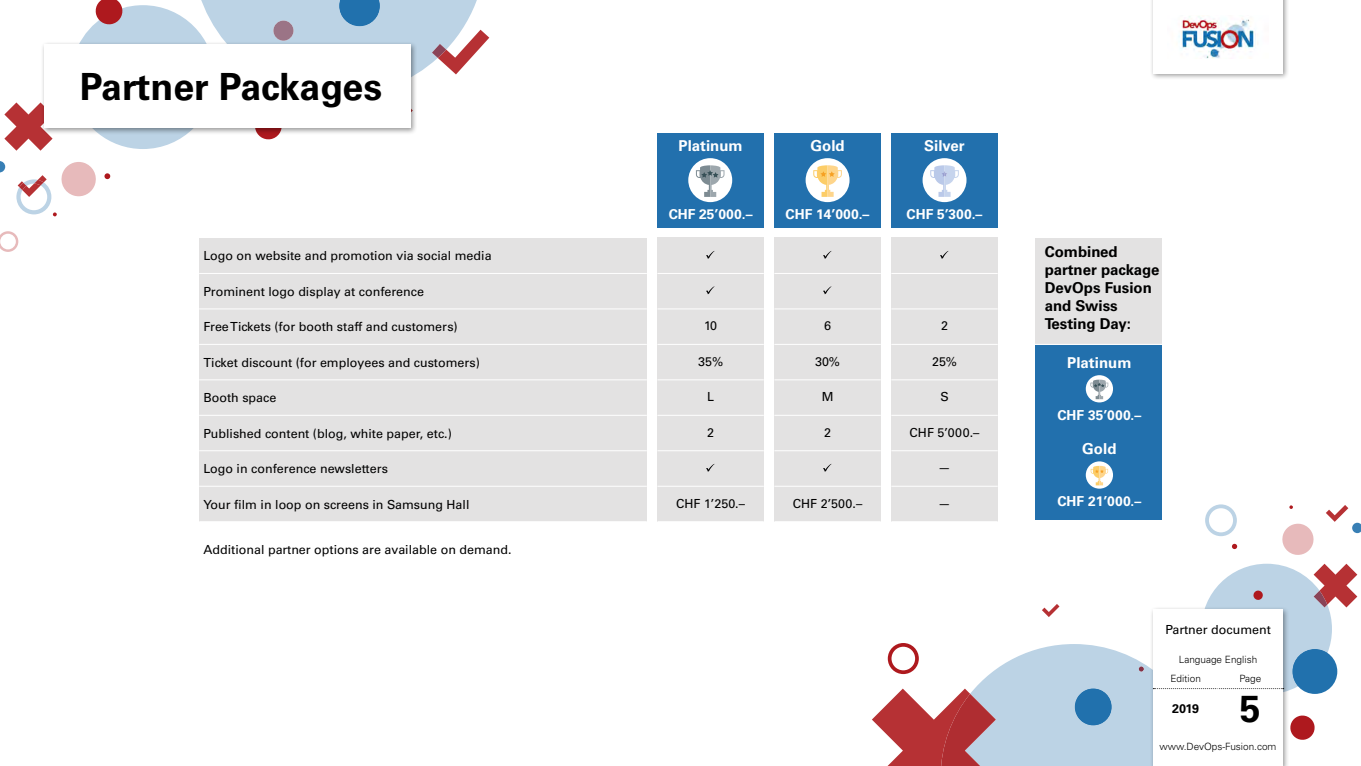
<style>
.page{position:relative;width:1361px;height:766px;background:#fff}
.page>*{position:absolute;margin:0;border:0;box-sizing:border-box;transform-origin:0 0}
.t1{font:700 37.5px "Univers LT Std";color:#000}
.t2{font:700 15px/18px "Univers LT Std";color:#000}
.t3{font:700 15px "Univers LT Std";color:#fff}
.t4{font:700 13.75px "Univers LT Std";color:#fff}
.t5{font:12.5px "Univers LT Std";color:#000}
.t6{font:700 12.5px "Univers LT Std";color:#000}
.t7{font:300 10px/19.9px "Univers LT Std";color:#000}
</style>
<div class="page">
<svg style="left:1205px;top:504px;width:32px;height:32px"></svg>
<svg style="left:1282px;top:523px;width:32px;height:31px"></svg>
<svg style="left:1326px;top:505px;width:35px;height:28px"></svg>
<svg style="left:1231px;top:543px;width:6px;height:6px"></svg>
<svg style="left:1289px;top:505px;width:4px;height:4px"></svg>
<svg style="left:0;top:161px;width:5px;height:11px"></svg>
<svg style="left:0;top:231px;width:18px;height:21px"></svg>
<svg style="left:4px;top:102px;width:49px;height:49px"></svg>
<svg style="left:104px;top:173px;width:6px;height:6px"></svg>
<svg style="left:16px;top:162px;width:80px;height:54px"></svg>
<svg style="left:81px;top:0;width:408px;height:149px"></svg>
<div style="left:41px;top:40px;width:376px;height:94px;background:#000;opacity:.4"></div>
<div style="left:44px;top:44px;width:366px;height:84px;background:#fff"></div>
<div style="left:199px;top:238px;width:448px;height:283px;background:#e3e2e2"></div>
<hr style="left:199px;top:273px;width:448px;height:1px;background:#fff">
<hr style="left:199px;top:486px;width:448px;height:1px;background:#fff">
<hr style="left:199px;top:379px;width:448px;height:1px;background:#fff">
<hr style="left:199px;top:308px;width:448px;height:1px;background:#fff">
<hr style="left:199px;top:415px;width:448px;height:1px;background:#fff">
<hr style="left:199px;top:344px;width:448px;height:1px;background:#fff">
<hr style="left:199px;top:450px;width:448px;height:1px;background:#fff">
<div style="left:657px;top:238px;width:107px;height:284px;background:#e3e2e2"></div>
<hr style="left:657px;top:273px;width:107px;height:1px;background:#fff">
<hr style="left:657px;top:486px;width:107px;height:1px;background:#fff">
<hr style="left:657px;top:379px;width:107px;height:1px;background:#fff">
<hr style="left:657px;top:308px;width:107px;height:1px;background:#fff">
<hr style="left:657px;top:521px;width:107px;height:1px;background:#fff">
<hr style="left:657px;top:415px;width:107px;height:1px;background:#fff">
<hr style="left:657px;top:344px;width:107px;height:1px;background:#fff">
<hr style="left:657px;top:450px;width:107px;height:1px;background:#fff">
<div style="left:774px;top:238px;width:107px;height:284px;background:#e3e2e2"></div>
<hr style="left:774px;top:273px;width:107px;height:1px;background:#fff">
<hr style="left:774px;top:486px;width:107px;height:1px;background:#fff">
<hr style="left:774px;top:379px;width:107px;height:1px;background:#fff">
<hr style="left:774px;top:308px;width:107px;height:1px;background:#fff">
<hr style="left:774px;top:521px;width:107px;height:1px;background:#fff">
<hr style="left:774px;top:415px;width:107px;height:1px;background:#fff">
<hr style="left:774px;top:344px;width:107px;height:1px;background:#fff">
<hr style="left:774px;top:450px;width:107px;height:1px;background:#fff">
<div style="left:891px;top:238px;width:106px;height:284px;background:#e3e2e2"></div>
<hr style="left:891px;top:273px;width:106px;height:1px;background:#fff">
<hr style="left:891px;top:486px;width:106px;height:1px;background:#fff">
<hr style="left:891px;top:379px;width:106px;height:1px;background:#fff">
<hr style="left:891px;top:308px;width:106px;height:1px;background:#fff">
<hr style="left:891px;top:521px;width:106px;height:1px;background:#fff">
<hr style="left:891px;top:415px;width:106px;height:1px;background:#fff">
<hr style="left:891px;top:344px;width:106px;height:1px;background:#fff">
<hr style="left:891px;top:450px;width:106px;height:1px;background:#fff">
<svg style="left:706px;top:251px;width:8px;height:8px"></svg>
<svg style="left:823px;top:251px;width:8px;height:8px"></svg>
<svg style="left:940px;top:251px;width:8px;height:8px"></svg>
<svg style="left:706px;top:286px;width:8px;height:8px"></svg>
<svg style="left:823px;top:286px;width:8px;height:8px"></svg>
<svg style="left:706px;top:464px;width:8px;height:7px"></svg>
<svg style="left:823px;top:464px;width:8px;height:7px"></svg>
<div style="left:657px;top:133px;width:107px;height:94px;background:#2270ad"></div>
<div style="left:1035px;top:344px;width:126px;height:175px;background:#2270ad"></div>
<div style="left:774px;top:133px;width:107px;height:94px;background:#2270ad"></div>
<div style="left:891px;top:133px;width:106px;height:94px;background:#2270ad"></div>
<div style="left:688px;top:158px;width:44px;height:44px;background:#fff;border-radius:50%"></div>
<svg style="left:696px;top:165px;width:28px;height:32px"></svg>
<div style="left:805px;top:158px;width:44px;height:44px;background:#fff;border-radius:50%"></div>
<div style="left:922px;top:158px;width:44px;height:44px;background:#fff;border-radius:50%"></div>
<svg style="left:813px;top:165px;width:29px;height:32px"></svg>
<svg style="left:930px;top:165px;width:29px;height:32px"></svg>
<div style="left:1035px;top:238px;width:126px;height:106px;background:#e3e2e2"></div>
<hr style="left:1035px;top:344px;width:127px;height:1px;background:#fff">
<svg style="left:1085px;top:375px;width:28px;height:27px"></svg>
<svg style="left:1085px;top:461px;width:28px;height:27px"></svg>
<svg style="left:1090px;top:379px;width:18px;height:20px"></svg>
<svg style="left:1090px;top:465px;width:18px;height:20px"></svg>
<div style="left:1149px;top:0;width:140px;height:80px;background:#000;opacity:.4"></div>
<div style="left:1153px;top:0;width:129px;height:73px;background:#fff"></div>
<svg style="left:872px;top:563px;width:485px;height:202px"></svg>
<hr style="left:1153px;top:668px;width:129px;height:1px;background:#fff">
<hr style="left:1153px;top:727px;width:129px;height:1px;background:#fff">
<hr style="left:1217px;top:668px;width:1px;height:59px;background:#fff">
<img style="left:1178px;top:16px;width:80px;height:43px">
<h1 class="t1" style="left:80px;top:65px;width:304px">Partner Packages</h1>
<p class="t5" style="left:203px;top:248px;width:290px">Logo on website and promotion via social media</p>
<p class="t5" style="left:203px;top:284px;width:222px">Prominent logo display at conference</p>
<p class="t5" style="left:203px;top:319px;width:256px">Free Tickets (for booth staff and customers)</p>
<p class="t5" style="left:203px;top:355px;width:278px">Ticket discount (for employees and customers)</p>
<p class="t5" style="left:203px;top:390px;width:74px">Booth space</p>
<p class="t5" style="left:203px;top:426px;width:250px">Published content (blog, white paper, etc.)</p>
<p class="t5" style="left:203px;top:461px;width:186px">Logo in conference newsletters</p>
<p class="t5" style="left:203px;top:497px;width:267px">Your film in loop on screens in Samsung Hall</p>
<p class="t5" style="left:203px;top:542px;width:310px">Additional partner options are available on demand.</p>
<p class="t3" style="left:678px;top:137px;width:66px">Platinum</p>
<p class="t3" style="left:810px;top:137px;width:36px">Gold</p>
<p class="t3" style="left:924px;top:137px;width:42px">Silver</p>
<p class="t4" style="left:669px;top:206px;width:85px">CHF 25’000.–</p>
<p class="t4" style="left:785px;top:206px;width:85px">CHF 14’000.–</p>
<p class="t4" style="left:906px;top:206px;width:77px">CHF 5’300.–</p>
<p class="t5" style="left:704px;top:318px;width:15px">10</p>
<p class="t5" style="left:698px;top:354px;width:27px">35%</p>
<p class="t5" style="left:707px;top:389px;width:8px">L</p>
<p class="t5" style="left:707px;top:425px;width:8px">2</p>
<p class="t5" style="left:676px;top:496px;width:70px">CHF 1’250.–</p>
<p class="t5" style="left:824px;top:318px;width:8px">6</p>
<p class="t5" style="left:815px;top:354px;width:27px">30%</p>
<p class="t5" style="left:821px;top:389px;width:13px">M</p>
<p class="t5" style="left:824px;top:425px;width:8px">2</p>
<p class="t5" style="left:793px;top:496px;width:71px">CHF 2’500.–</p>
<p class="t5" style="left:941px;top:318px;width:8px">2</p>
<p class="t5" style="left:932px;top:354px;width:27px">25%</p>
<p class="t5" style="left:940px;top:389px;width:10px">S</p>
<p class="t5" style="left:909px;top:425px;width:71px">CHF 5’000.–</p>
<p class="t5" style="left:938px;top:460px;width:14px">—</p>
<p class="t5" style="left:938px;top:496px;width:14px">—</p>
<p class="t2" style="left:1044px;top:243px;width:116px">Combined partner package<br>DevOps Fusion and Swiss<br>Testing Day:</p>
<p class="t3" style="left:1067px;top:353px;width:66px">Platinum</p>
<p class="t4" style="left:1057px;top:407px;width:85px">CHF 35’000.–</p>
<p class="t3" style="left:1082px;top:439px;width:36px">Gold</p>
<p class="t4" style="left:1057px;top:493px;width:85px">CHF 21’000.–</p>
<p class="t5" style="left:1165px;top:622px;width:107px">Partner document</p>
<p class="t7" style="left:1170px;top:648px;width:88px;text-indent:8px">Language English<br>Edition</p>
<p class="t7" style="left:1239px;top:668px;width:23px">Page</p>
<p class="t6" style="left:1172px;top:700px;width:28px">2019</p>
<h1 class="t1" style="left:1240px;top:686px;width:22px">5</h1>
<p class="t7" style="left:1159px;top:736px;width:118px">www.DevOps-Fusion.com</p>
</div>
